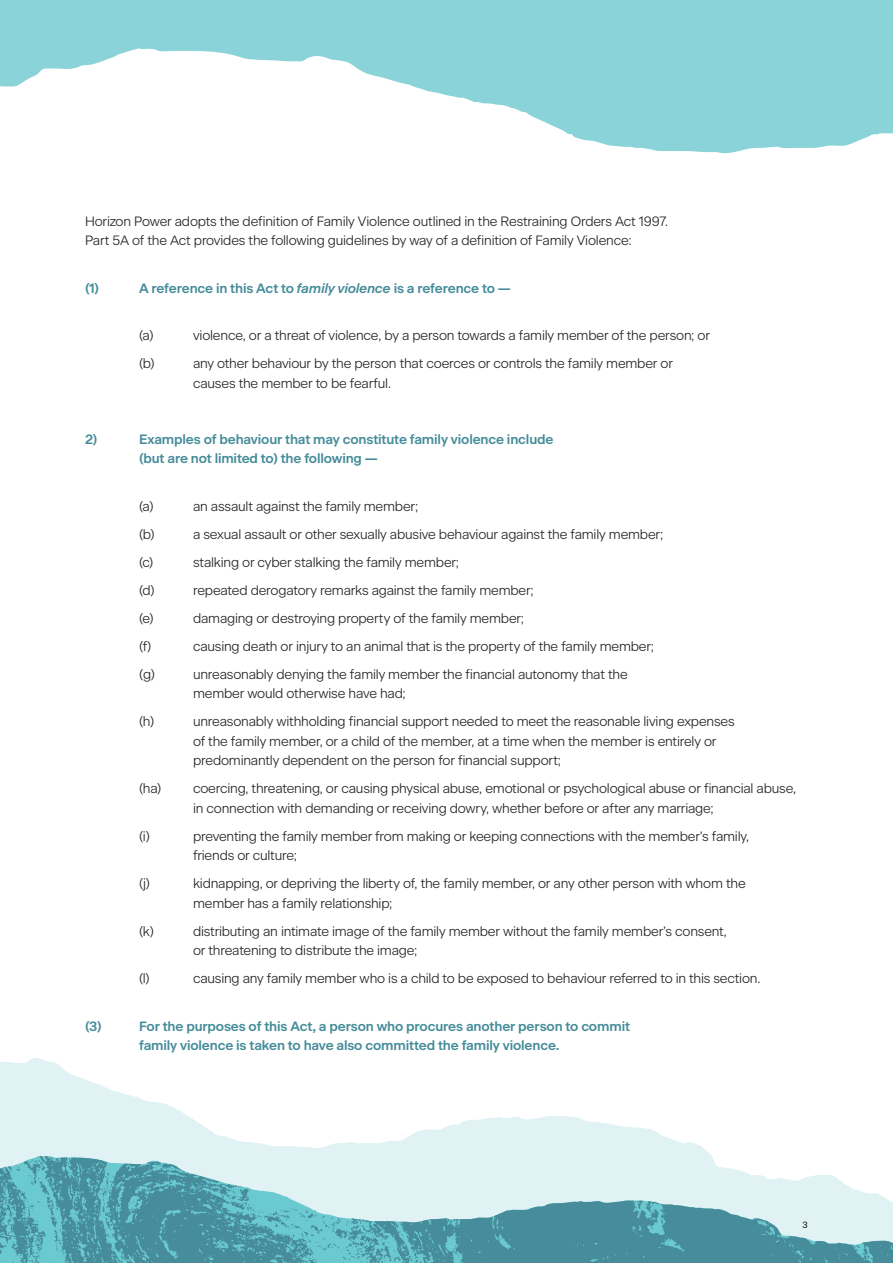
<style>
.page{position:relative;width:893px;height:1263px;background:#8ad3d8}
.page>*{position:absolute;margin:0;border:0;box-sizing:border-box;transform-origin:0 0}
.Core_body{font:300 13.5px/19.5px "Beausite Classic";letter-spacing:-.015em;color:#231f20}
.Core_body-2{font:600 13.5px/19.5px "Beausite Classic";letter-spacing:-.01em;color:#468c9a}
.t1{font:9px "Beausite Classic";color:#231f20}
.s1{font-style:italic}
</style>
<div class="page">
<div style="left:0;top:48px;width:893px;height:1002px;background:#fff"></div>
<svg style="left:0;top:1050px;width:893px;height:106px;background:#f6fbfb"></svg>
<img style="left:0;top:1157px;width:893px;height:106px">
<p class="Core_body" style="left:85px;top:210px;width:584px">Horizon Power adopts the definition of Family Violence outlined in the Restraining Orders Act 1997.<br>Part 5A of the Act provides the following guidelines by way of a definition of Family Violence:</p>
<p class="Core_body-2" style="left:85px;top:277px;width:16px">(1)</p>
<p class="Core_body-2" style="left:139px;top:277px;width:373px">A reference in this Act to <span class="s1">family violence</span> is a reference to —</p>
<p class="Core_body" style="left:139px;top:324px;width:16px">(a)</p>
<p class="Core_body" style="left:193px;top:324px;width:518px">violence, or a threat of violence, by a person towards a family member of the person; or</p>
<p class="Core_body" style="left:139px;top:352px;width:17px">(b)</p>
<p class="Core_body" style="left:193px;top:352px;width:481px">any other behaviour by the person that coerces or controls the family member or causes the member to be fearful.</p>
<p class="Core_body-2" style="left:85px;top:428px;width:14px">2)</p>
<p class="Core_body-2" style="left:139px;top:428px;width:416px">Examples of behaviour that may constitute family violence include (but are not limited to) the following —</p>
<p class="Core_body" style="left:139px;top:495px;width:16px">(a)</p>
<p class="Core_body" style="left:193px;top:495px;width:227px">an assault against the family member;</p>
<p class="Core_body" style="left:139px;top:523px;width:17px">(b)</p>
<p class="Core_body" style="left:193px;top:523px;width:472px">a sexual assault or other sexually abusive behaviour against the family member;</p>
<p class="Core_body" style="left:139px;top:551px;width:16px">(c)</p>
<p class="Core_body" style="left:193px;top:551px;width:268px">stalking or cyber stalking the family member;</p>
<p class="Core_body" style="left:139px;top:579px;width:17px">(d)</p>
<p class="Core_body" style="left:193px;top:579px;width:342px">repeated derogatory remarks against the family member;</p>
<p class="Core_body" style="left:139px;top:607px;width:16px">(e)</p>
<p class="Core_body" style="left:193px;top:607px;width:333px">damaging or destroying property of the family member;</p>
<p class="Core_body" style="left:139px;top:635px;width:14px">(f)</p>
<p class="Core_body" style="left:193px;top:635px;width:463px">causing death or injury to an animal that is the property of the family member;</p>
<p class="Core_body" style="left:139px;top:663px;width:18px">(g)</p>
<p class="Core_body" style="left:193px;top:663px;width:436px">unreasonably denying the family member the financial autonomy that the member would otherwise have had;</p>
<p class="Core_body" style="left:139px;top:710px;width:17px">(h)</p>
<p class="Core_body" style="left:193px;top:710px;width:543px">unreasonably withholding financial support needed to meet the reasonable living expenses of the family member, or a child of the member, at a time when the member is entirely or predominantly dependent on the person for financial support;</p>
<p class="Core_body" style="left:193px;top:777px;width:605px;text-indent:-54px">(ha) coercing, threatening, or causing physical abuse, emotional or psychological abuse or financial abuse, in connection with demanding or receiving dowry, whether before or after any marriage;</p>
<p class="Core_body" style="left:139px;top:825px;width:12px">(i)</p>
<p class="Core_body" style="left:193px;top:825px;width:558px">preventing the family member from making or keeping connections with the member’s family, friends or culture;</p>
<p class="Core_body" style="left:139px;top:872px;width:12px">(j)</p>
<p class="Core_body" style="left:193px;top:872px;width:554px">kidnapping, or depriving the liberty of, the family member, or any other person with whom the member has a family relationship;</p>
<p class="Core_body" style="left:139px;top:920px;width:16px">(k)</p>
<p class="Core_body" style="left:193px;top:920px;width:535px">distributing an intimate image of the family member without the family member’s consent, or threatening to distribute the image;</p>
<p class="Core_body" style="left:139px;top:967px;width:12px">(l)</p>
<p class="Core_body" style="left:193px;top:967px;width:569px">causing any family member who is a child to be exposed to behaviour referred to in this section.</p>
<p class="Core_body-2" style="left:85px;top:1015px;width:18px">(3)</p>
<p class="Core_body-2" style="left:139px;top:1015px;width:492px">For the purposes of this Act, a person who procures another person to commit family violence is taken to have also committed the family violence.</p>
<p class="t1" style="left:803px;top:1218px;width:7px">3</p>
</div>
